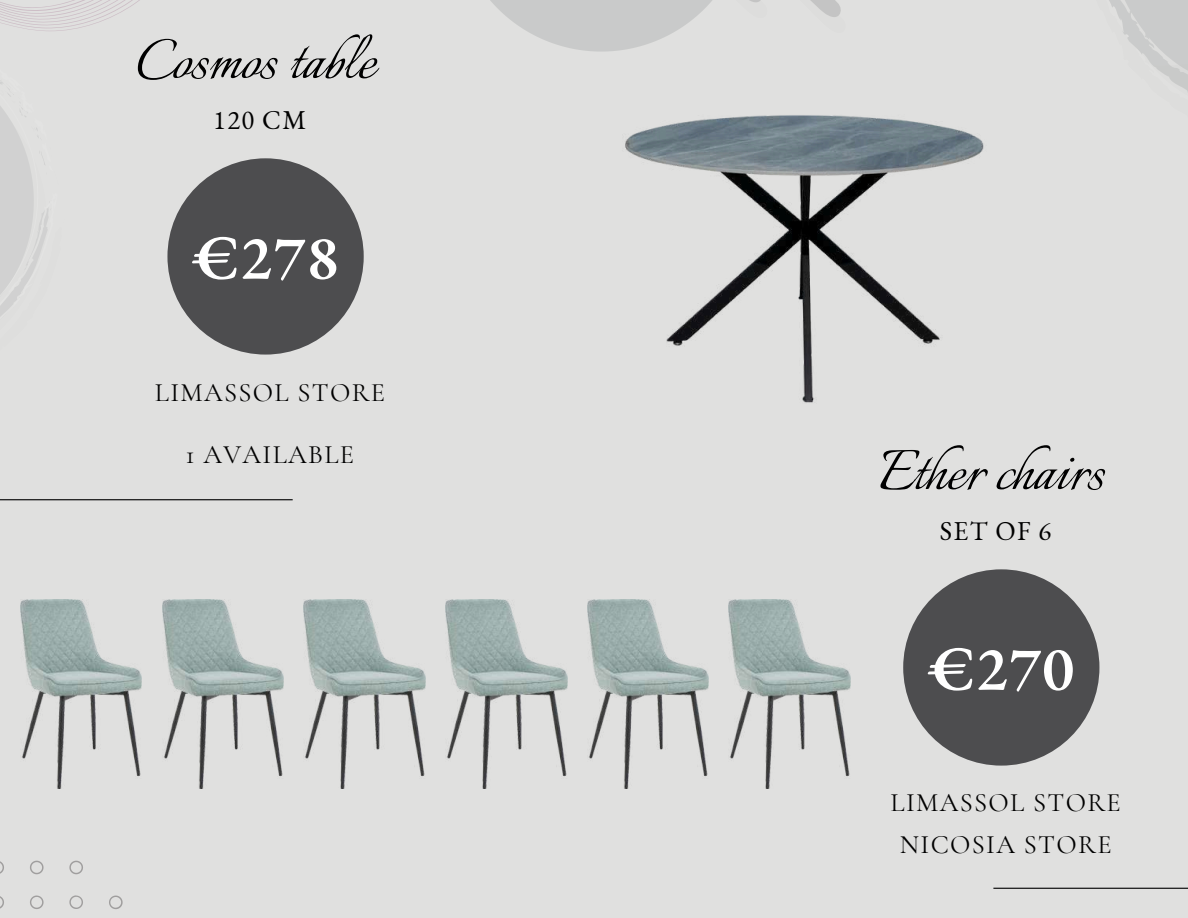
<style>
.page{position:relative;width:1188px;height:918px;background:#e0e0df}
.page>*{position:absolute;margin:0;border:0;box-sizing:border-box;transform-origin:0 0}
.t1{font:71.1px "Italianno";color:#000}
.t2{font:600 63px "EB Garamond";letter-spacing:.015em;color:#fff}
.t3{font:26.55px/41.7px "Cormorant Garamond";letter-spacing:.05em;color:#000;text-align:center}
.t4{font:26.55px "EB Garamond";letter-spacing:.05em;color:#000}
</style>
<div class="page">
<svg style="left:1109px;top:0;width:79px;height:92px"></svg>
<svg style="left:490px;top:0;width:351px;height:51px"></svg>
<svg style="left:0;top:0;width:140px;height:316px"></svg>
<svg style="left:0;top:861px;width:123px;height:48px"></svg>
<hr style="left:993px;top:888px;width:195px;height:1px;background:#000">
<div style="left:903px;top:569px;width:196px;height:197px;background:#4d4d4f;border-radius:50%"></div>
<hr style="left:0;top:499px;width:293px;height:1px;background:#000">
<div style="left:167px;top:158px;width:197px;height:197px;background:#4d4d4f;border-radius:50%"></div>
<img style="left:625px;top:115px;width:359px;height:288px">
<img style="left:20px;top:600px;width:122px;height:189px">
<img style="left:162px;top:600px;width:122px;height:189px">
<img style="left:304px;top:600px;width:121px;height:189px">
<img style="left:446px;top:600px;width:121px;height:189px">
<img style="left:587px;top:600px;width:122px;height:189px">
<img style="left:729px;top:600px;width:121px;height:189px">
<h1 class="t1" style="left:135px;top:21px;width:242px">Cosmos table</h1>
<p class="t4" style="left:213px;top:102px;width:94px">120 CM</p>
<h2 class="t2" style="left:193px;top:215px;width:147px">€278</h2>
<p class="t3" style="left:155px;top:371px;width:232px">LIMASSOL STORE</p>
<p class="t3" style="left:186px;top:434px;width:170px">1 AVAILABLE</p>
<h1 class="t1" style="left:878px;top:432px;width:228px">Ether chairs</h1>
<p class="t4" style="left:940px;top:513px;width:113px">SET OF 6</p>
<h2 class="t2" style="left:928px;top:626px;width:147px">€270</h2>
<p class="t3" style="left:891px;top:782px;width:232px">LIMASSOL STORE<br>NICOSIA STORE</p>
</div>
